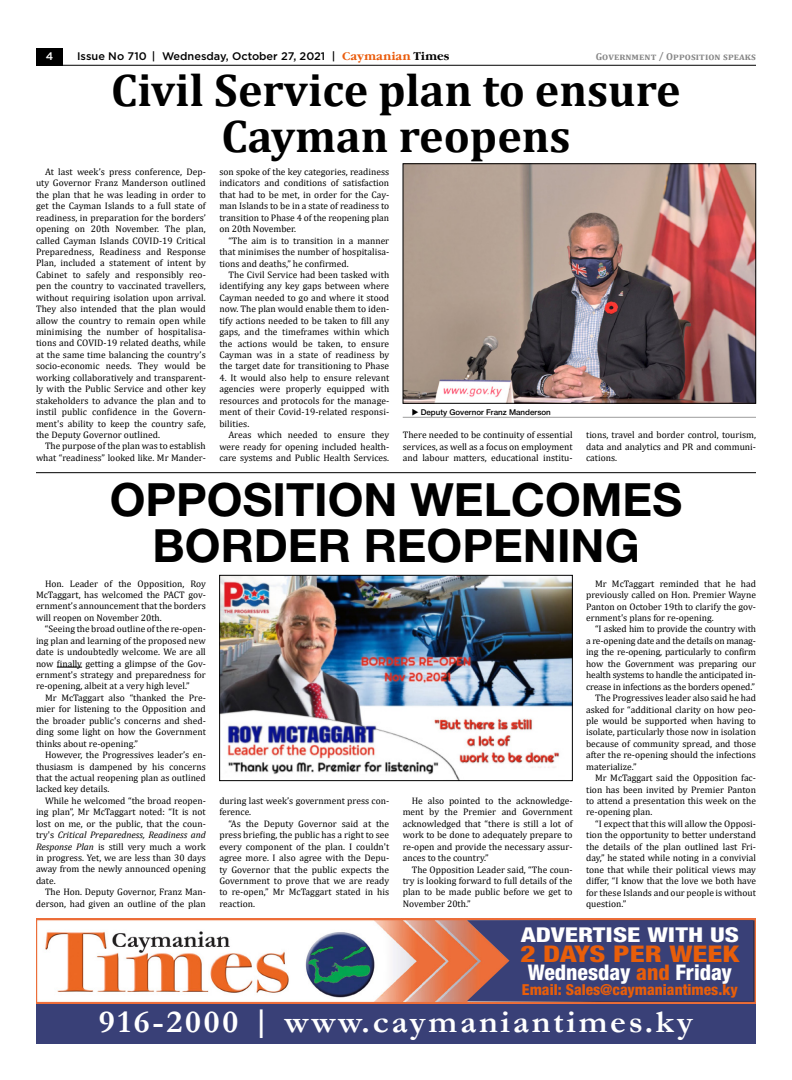
<style>
.page{position:relative;width:792px;height:1080px;background:#fff}
.page>*{position:absolute;margin:0;border:0;box-sizing:border-box;transform-origin:0 0}
.t1{font:700 46px/46px "Cambria";color:#000;text-align:center}
.t2{font:700 46px/46px "Helvetica Neue Cyr";color:#000;text-align:center}
.t3{font:700 32.1px "Garamond";letter-spacing:.08em;color:#fff;scale:1.06 1}
.t4{font:800 condensed 23px "Helvetica Neue LT Std";color:#e85e0a;scale:1.29 1}
.t5{font:800 condensed 21.6px "Helvetica Neue LT Std";color:#fff}
.t6{font:800 condensed 20.5px "Helvetica Neue LT Std";color:#fff;scale:1.3 1}
.t7{font:800 condensed 15.2px "Helvetica Neue LT Std";color:#e85e0a}
.t8{font:500 11px "Gotham";color:#000}
.t9{font:500 11px "Gotham";color:#fff}
.t10{font:700 10px "Cambria";letter-spacing:.01em;color:#878787}
.t11{font:9.5px/11.4px "Cambria";color:#000;text-align:justify}
.t12{font:500 8px "Helvetica Neue Cyr";color:#000}
.s1{font-family:"Garamond C";font-weight:700;color:#ea5b0b}
.s2{font-family:"Garamond C";font-weight:700}
.s3{font-style:italic}
.s4{color:#e85e0a}
</style>
<div class="page">
<hr style="left:36px;top:472px;width:720px;height:1px;background:#000">
<img style="left:405px;top:165px;width:349px;height:237px">
<div style="left:403px;top:163px;width:353px;height:241px;border:1px solid #000"></div>
<hr style="left:403px;top:417px;width:353px;height:1px;background:#9d9d9c">
<svg style="left:57px;top:667px;width:25px;height:1px"></svg>
<img style="left:221px;top:577px;width:350px;height:202px">
<div style="left:219px;top:575px;width:354px;height:206px;border:1px solid #000"></div>
<div style="left:36px;top:1001px;width:720px;height:43px;background:#394077"></div>
<img style="left:36px;top:918px;width:720px;height:85px">
<svg style="left:467px;top:920px;width:286px;height:81px"></svg>
<div style="left:36px;top:48px;width:27px;height:18px;background:#000"></div>
<hr style="left:36px;top:65px;width:720px;height:1px;background:#000">
<p class="t9" style="left:46px;top:49px;width:9px">4</p>
<p class="t8" style="left:77px;top:49px;width:374px">Issue No 710 | Wednesday, October 27, 2021 | <span class="s1">Caymanian</span> <span class="s2">Times</span></p>
<p class="t10" style="left:596px;top:50px;width:162px">Government / Opposition speaks</p>
<h1 class="t1" style="left:111px;top:66px;width:571px">Civil Service plan to ensure<br>Cayman reopens</h1>
<p class="t11" style="left:36px;top:166px;width:171px;text-indent:9px">At last week’s press conference, Dep&shy;uty Governor Franz Manderson outlined the plan that he was leading in order to get the Cayman Islands to a full state of readiness, in preparation for the borders’ opening on 20th November. The plan, called Cayman Islands COVID-19 Critical Preparedness, Readiness and Response Plan, included a statement of intent by Cabinet to safely and responsibly reo&shy;pen the country to vaccinated travellers, without requiring isolation upon arrival.<br>They also intended that the plan would allow the country to remain open while minimising the number of hospitalisa&shy;tions and COVID-19 related deaths, while at the same time balancing the country’s socio-economic needs. They would be working collaboratively and transparent&shy;ly with the Public Service and other key stakeholders to advance the plan and to instil public confidence in the Govern&shy;ment's ability to keep the country safe, the Deputy Governor outlined.</p>
<p class="t11" style="left:36px;top:440px;width:171px;text-align:right">The purpose of the plan was to establish what “readiness” looked like. Mr Mander-</p>
<p class="t11" style="left:219px;top:166px;width:171px">son spoke of the key categories, readiness indicators and conditions of satisfaction that had to be met, in order for the Cay&shy;man Islands to be in a state of readiness to transition to Phase 4 of the reopening plan on 20th November.</p>
<p class="t11" style="left:219px;top:235px;width:171px;text-indent:9px">“The aim is to transition in a manner that minimises the number of hospitalisa&shy;tions and deaths,” he confirmed.</p>
<p class="t11" style="left:219px;top:269px;width:171px;text-indent:9px">The Civil Service had been tasked with identifying any key gaps between where Cayman needed to go and where it stood now. The plan would enable them to iden&shy;tify actions needed to be taken to fill any gaps, and the timeframes within which the actions would be taken, to ensure Cayman was in a state of readiness by the target date for transitioning to Phase</p>
<p class="t11" style="left:219px;top:372px;width:171px">4. It would also help to ensure relevant agencies were properly equipped with resources and protocols for the manage&shy;ment of their Covid-19-related responsi&shy;bilities.</p>
<p class="t11" style="left:219px;top:429px;width:171px;text-indent:9px">Areas which needed to ensure they were ready for opening included health&shy;care systems and Public Health Services.</p>
<p class="t11" style="left:403px;top:429px;width:171px">There needed to be continuity of essential services, as well as a focus on employment and labour matters, educational institu-</p>
<p class="t11" style="left:586px;top:429px;width:171px">tions, travel and border control, tourism, data and analytics and PR and communi&shy;cations.</p>
<p class="t12" style="left:421px;top:408px;width:132px">Deputy Governor Franz Manderson</p>
<h1 class="t2" style="left:110px;top:478px;width:574px">OPPOSITION WELCOMES<br>BORDER REOPENING</h1>
<p class="t11" style="left:36px;top:578px;width:171px;text-indent:9px">Hon. Leader of the Opposition, Roy McTaggart, has welcomed the PACT gov&shy;ernment’s announcement that the borders will reopen on November 20th.</p>
<p class="t11" style="left:36px;top:623px;width:171px;text-indent:9px">“Seeing the broad outline of the re-open&shy;ing plan and learning of the proposed new date is undoubtedly welcome. We are all now finally getting a glimpse of the Gov&shy;ernment's strategy and preparedness for re-opening, albeit at a very high level.”</p>
<p class="t11" style="left:36px;top:692px;width:171px;text-indent:9px">Mr McTaggart also “thanked the Pre&shy;mier for listening to the Opposition and the broader public's concerns and shed&shy;ding some light on how the Government thinks about re-opening.”</p>
<p class="t11" style="left:36px;top:749px;width:171px;text-indent:9px">However, the Progressives leader’s en&shy;thusiasm is dampened by his concerns that the actual reopening plan as outlined lacked key details.</p>
<p class="t11" style="left:36px;top:795px;width:171px;text-indent:9px">While he welcomed “the broad reopen&shy;ing plan”, Mr McTaggart noted: “It is not lost on me, or the public, that the coun&shy;try's <span class="s3">Critical Preparedness, Readiness and Response Plan</span> is still very much a work in progress. Yet, we are less than 30 days away from the newly announced opening date.</p>
<p class="t11" style="left:36px;top:886px;width:171px;text-align:right">The Hon. Deputy Governor, Franz Man&shy;derson, had given an outline of the plan</p>
<p class="t11" style="left:219px;top:795px;width:171px">during last week’s government press con&shy;ference.</p>
<p class="t11" style="left:219px;top:818px;width:171px;text-indent:9px">“As the Deputy Governor said at the press briefing, the public has a right to see every component of the plan. I couldn't agree more. I also agree with the Depu&shy;ty Governor that the public expects the Government to prove that we are ready to re-open,” Mr McTaggart stated in his reaction.</p>
<p class="t11" style="left:403px;top:795px;width:171px;text-indent:9px">He also pointed to the acknowledge&shy;ment by the Premier and Government acknowledged that “there is still a lot of work to be done to adequately prepare to re-open and provide the necessary assur&shy;ances to the country.”</p>
<p class="t11" style="left:403px;top:864px;width:171px;text-indent:9px">The Opposition Leader said, “The coun&shy;try is looking forward to full details of the plan to be made public before we get to November 20th.”</p>
<p class="t11" style="left:586px;top:578px;width:171px;text-indent:9px">Mr McTaggart reminded that he had previously called on Hon. Premier Wayne Panton on October 19th to clarify the gov&shy;ernment's plans for re-opening.</p>
<p class="t11" style="left:595px;top:623px;width:162px">“I asked him to provide the country with</p>
<p class="t11" style="left:586px;top:635px;width:171px">a re-opening date and the details on manag-</p>
<p class="t11" style="left:586px;top:646px;width:171px">ing the re-opening, particularly to confirm</p>
<p class="t11" style="left:586px;top:658px;width:171px">how the Government was preparing our</p>
<p class="t11" style="left:586px;top:669px;width:171px">health systems to handle the anticipated in-</p>
<p class="t11" style="left:586px;top:681px;width:170px">crease in infections as the borders opened.”</p>
<p class="t11" style="left:595px;top:692px;width:162px">The Progressives leader also said he had</p>
<p class="t11" style="left:586px;top:704px;width:171px">asked for “additional clarity on how peo-</p>
<p class="t11" style="left:586px;top:715px;width:171px">ple would be supported when having to</p>
<p class="t11" style="left:586px;top:726px;width:171px">isolate, particularly those now in isolation</p>
<p class="t11" style="left:586px;top:738px;width:171px">because of community spread, and those</p>
<p class="t11" style="left:586px;top:749px;width:171px">after the re-opening should the infections</p>
<p class="t11" style="left:586px;top:761px;width:52px">materialize.”</p>
<p class="t11" style="left:595px;top:772px;width:162px">Mr McTaggart said the Opposition fac-</p>
<p class="t11" style="left:586px;top:784px;width:171px">tion has been invited by Premier Panton</p>
<p class="t11" style="left:586px;top:795px;width:171px">to attend a presentation this week on the</p>
<p class="t11" style="left:586px;top:806px;width:68px">re-opening plan.</p>
<p class="t11" style="left:595px;top:818px;width:162px">“I expect that this will allow the Opposi-</p>
<p class="t11" style="left:586px;top:829px;width:171px">tion the opportunity to better understand</p>
<p class="t11" style="left:586px;top:841px;width:171px">the details of the plan outlined last Fri-</p>
<p class="t11" style="left:586px;top:852px;width:171px">day,” he stated while noting in a convivial</p>
<p class="t11" style="left:586px;top:864px;width:171px">tone that while their political views may</p>
<p class="t11" style="left:586px;top:875px;width:171px">differ, “I know that the love we both have</p>
<p class="t11" style="left:586px;top:887px;width:171px">for these Islands and our people is without</p>
<p class="t11" style="left:586px;top:898px;width:42px">question.”</p>
<h3 class="t6" style="left:521px;top:922px;width:169px">ADVERTISE WITH US</h3>
<h3 class="t4" style="left:520px;top:940px;width:172px">2 DAYS PER WEEK</h3>
<h3 class="t5" style="left:528px;top:959px;width:206px">Wednesday <span class="s4">and</span> Friday</h3>
<h3 class="t7" style="left:522px;top:981px;width:217px">Email: Sales@caymaniantimes.ky</h3>
<h2 class="t3" style="left:99px;top:1000px;width:562px">916-2000 | www.caymaniantimes.ky</h2>
</div>
